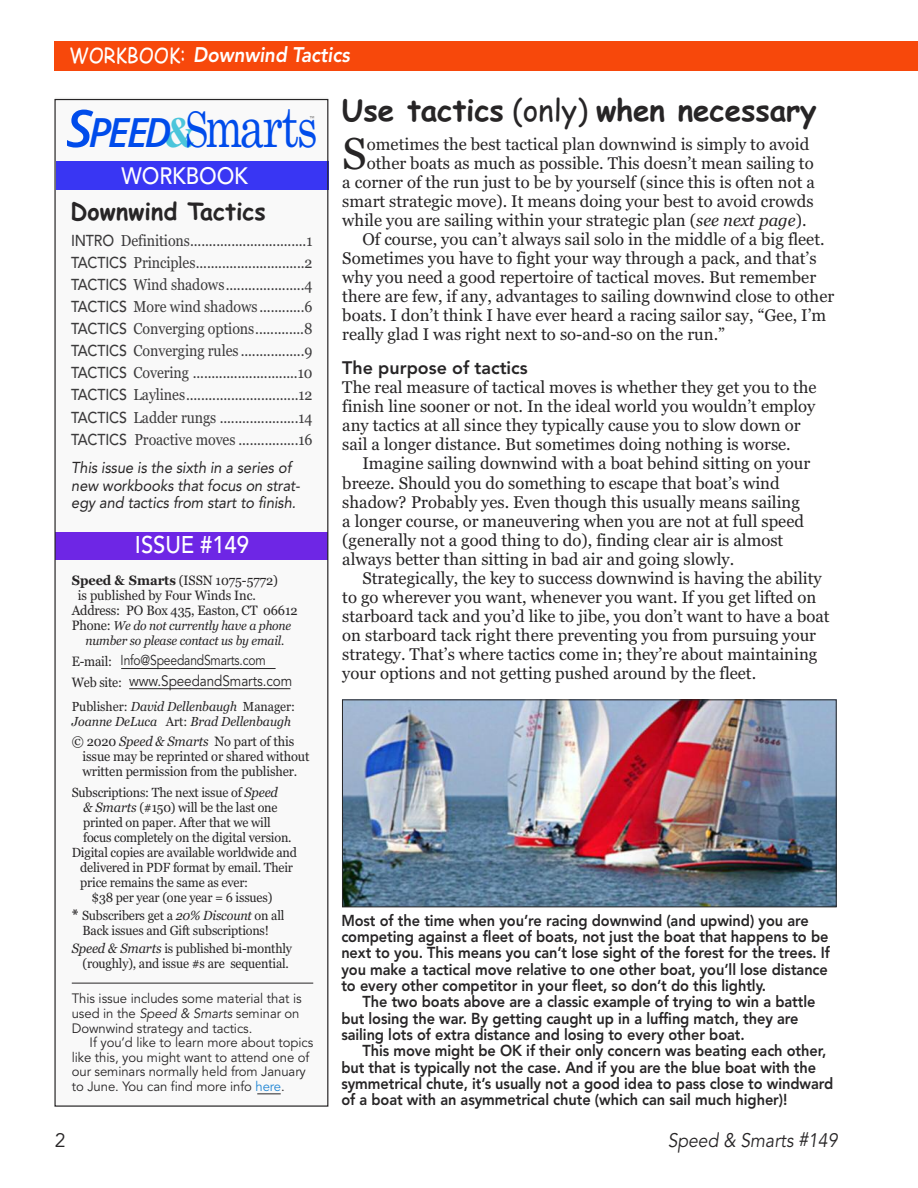
<style>
.page{position:relative;width:918px;height:1188px;background:#fff}
.page>*{position:absolute;margin:0;border:0;box-sizing:border-box;transform-origin:0 0}
.t1{font:58.65px "Century Schoolbook";letter-spacing:-.045em;color:#004ceb;scale:.73 1}
.t2{font:44.4px "Georgia";color:#272526}
.t3{font:italic 600 40.35px "Open Sans";color:#004ceb}
.t4{font:700 30px "Comic Sans MS";letter-spacing:-.005em;color:#272526}
.t5{font:700 24px "Comic Sans MS";color:#272526}
.t6{font:500 24px "Avenir";letter-spacing:-.005em;color:#fff;scale:.92 1}
.t7{font:500 23.55px "Avenir";letter-spacing:-.005em;color:#fff;scale:.9 1}
.t8{font:italic 800 21px "Avenir";letter-spacing:-.005em;color:#fff;scale:.9 1}
.t9{font:italic 19.5px "Avenir";color:#272526;scale:.9 1}
.t10{font:19.5px "Avenir";color:#272526}
.t11{font:800 18px "Avenir";color:#272526}
.t12{font:16.8px/19px "Georgia";color:#272526}
.t13{font:800 15.75px/16.4px "Avenir";letter-spacing:-.005em;color:#272526;scale:.92 1}
.t14{font:15.75px/22.2px "Georgia";letter-spacing:-.005em;color:#3c3b3c;text-align:justify;scale:.9 1}
.t15{font:italic 15.75px/17.2px "Avenir";letter-spacing:-.005em;color:#272526;scale:.93 1}
.t16{font:15px "Avenir";letter-spacing:-.005em;color:#272526;scale:.9 1}
.t17{font:14.25px "Avenir";letter-spacing:-.015em;color:#272526;scale:.85 1}
.t18{font:13.5px/14.5px "Avenir";letter-spacing:-.005em;color:#272526}
.t19{font:13.5px/15px "Georgia";letter-spacing:-.01em;color:#272526;scale:.95 1}
.t20{font:13.5px/21px "Georgia";letter-spacing:-.01em;color:#272526;scale:.93 1}
.t21{font:13.2px/15px "Georgia";letter-spacing:-.015em;color:#272526;text-align:center;scale:.95 1}
.t22{font:italic 13.05px/15px "Georgia";letter-spacing:-.005em;color:#272526;scale:.95 1}
.t23{font:italic 12.75px/15px "Georgia";letter-spacing:-.015em;color:#272526;text-align:center;scale:.95 1}
.t24{font:300 5.55px "Avenir";color:#525152;scale:.9 1}
.s1{font-family:"Comic Sans MS";font-weight:400;font-style:normal}
.s2{font-size:48.9px}
.s3{font-size:51.75px}
.s4{font-family:"Times";font-weight:700;font-style:normal;font-size:42.3px;color:#4bc5db}
.s5{font-family:"Avenir";font-weight:500}
.s6{font-weight:700}
.s7{font-style:normal;font-size:13.5px}
.s8{font-style:normal}
.s9{font-style:italic}
.s10{font-style:italic;font-size:13.5px}
.s11{font-weight:700;font-size:15px}
.s12{color:#2186d4}
.s13{font-weight:400}
</style>
<div class="page">
<div style="left:55px;top:97px;width:273px;height:1009px;background:#f9f9f9"></div>
<div style="left:56px;top:161px;width:272px;height:28px;background:#3936f3"></div>
<div style="left:54px;top:41px;width:864px;height:30px;background:#f7480b"></div>
<div style="left:55px;top:532px;width:273px;height:28px;background:#6e26e5"></div>
<hr style="left:129px;top:688px;width:161px;height:1px;background:#272526">
<hr style="left:121px;top:668px;width:155px;height:1px;background:#272526">
<hr style="left:72px;top:983px;width:241px;height:1px;background:#272526">
<svg style="left:257px;top:1093px;width:24px;height:1px"></svg>
<img style="left:344px;top:701px;width:491px;height:204px">
<div style="left:342px;top:699px;width:495px;height:208px;border:1px solid #272526"></div>
<p class="t8" style="left:69px;top:42px;width:313px"><span class="s1">WORKBOOK:</span> Downwind Tactics</p>
<h1 class="t1" style="left:185px;top:92px;width:184px"><span class="s2">S</span>marts</h1>
<h3 class="t3" style="left:66px;top:110px;width:131px"><span class="s3">S</span>PEED<span class="s4">&amp;</span></h3>
<p class="t24" style="left:309px;top:115px;width:7px">™</p>
<h3 class="t7" style="left:122px;top:155px;width:142px">WORKBOOK</h3>
<h3 class="t5" style="left:71px;top:197px;width:197px">Downwind Tactics</h3>
<p class="t14" style="left:71px;top:229px;width:270px"><span class="s5">INTRO</span> Definitions...............................1<br><span class="s5">TACTICS</span> Principles.............................2<br><span class="s5">TACTICS</span> Wind shadows.....................4<br><span class="s5">TACTICS</span> More wind shadows ............6<br><span class="s5">TACTICS</span> Converging options.............8<br><span class="s5">TACTICS</span> Converging rules .................9<br><span class="s5">TACTICS</span> Covering ............................10<br><span class="s5">TACTICS</span> Laylines..............................12<br><span class="s5">TACTICS</span> Ladder rungs .....................14<br><span class="s5">TACTICS</span> Proactive moves ................16</p>
<p class="t15" style="left:71px;top:459px;width:247px">This issue is the sixth in a series of new workbooks that focus on strat&shy;egy and tactics from start to finish.</p>
<h3 class="t6" style="left:135px;top:524px;width:125px">ISSUE #149</h3>
<p class="t19" style="left:72px;top:573px;width:219px"><span class="s6">Speed &amp; Smarts</span> (ISSN 1075-5772)</p>
<p class="t19" style="left:78px;top:588px;width:189px">is published by Four Winds Inc.</p>
<p class="t19" style="left:72px;top:603px;width:239px">Address: PO Box 435, Easton, CT 06612</p>
<p class="t23" style="left:72px;top:618px;width:233px"><span class="s7">Phone:</span> We do not currently have a phone number so please contact us by email.</p>
<p class="t20" style="left:72px;top:651px;width:56px">E-mail:<br>Web site:</p>
<p class="t22" style="left:72px;top:699px;width:237px"><span class="s8">Publisher:</span> David Dellenbaugh <span class="s8">Manager:<br></span>Joanne DeLuca <span class="s8">Art:</span> Brad Dellenbaugh</p>
<p class="t19" style="left:83px;top:733px;width:241px;text-indent:-11px">© 2020 <span class="s9">Speed &amp; Smarts</span> No part of this issue may be reprinted or shared without written permission from the publisher.</p>
<p class="t21" style="left:72px;top:785px;width:219px">Subscriptions: The next issue of <span class="s10">Speed</span></p>
<p class="t21" style="left:84px;top:800px;width:206px"><span class="s10">&amp; Smarts</span> (#150) will be the last one</p>
<p class="t21" style="left:83px;top:815px;width:199px">printed on paper. After that we will</p>
<p class="t21" style="left:83px;top:830px;width:221px">focus completely on the digital version.</p>
<p class="t21" style="left:72px;top:845px;width:239px">Digital copies are available worldwide and</p>
<p class="t21" style="left:80px;top:860px;width:225px">delivered in PDF format by email. Their</p>
<p class="t21" style="left:80px;top:875px;width:178px">price remains the same as ever:</p>
<p class="t21" style="left:92px;top:890px;width:192px">$38 per year (one year = 6 issues)</p>
<p class="t21" style="left:72px;top:908px;width:225px"><span class="s11">*</span> Subscribers get a <span class="s9">20% Discount</span> on all<br>Back issues and Gift subscriptions!</p>
<p class="t21" style="left:72px;top:941px;width:233px"><span class="s10">Speed &amp; Smarts</span> is published bi-monthly (roughly), and issue #s are sequential.</p>
<p class="t17" style="left:121px;top:652px;width:172px">Info@SpeedandSmarts.com</p>
<p class="t16" style="left:129px;top:672px;width:183px">www.SpeedandSmarts.com</p>
<p class="t18" style="left:72px;top:992px;width:231px">This issue includes some material that is used in the <span class="s9">Speed &amp; Smarts</span> seminar on<br>Downwind strategy and tactics.</p>
<p class="t18" style="left:72px;top:1036px;width:243px;text-indent:18px">If you’d like to learn more about topics like this, you might want to attend one of our seminars normally held from January to June. You can find more info <span class="s12">here</span>.</p>
<h3 class="t4" style="left:342px;top:94px;width:476px">Use tactics <span class="s13">(only)</span> when necessary</h3>
<h2 class="t2" style="left:342px;top:127px;width:26px">S</h2>
<p class="t12" style="left:367px;top:134px;width:444px">ometimes the best tactical plan downwind is simply to avoid</p>
<p class="t12" style="left:367px;top:153px;width:448px">other boats as much as possible. This doesn’t mean sailing to</p>
<p class="t12" style="left:342px;top:172px;width:474px">a corner of the run just to be by yourself (since this is often not a</p>
<p class="t12" style="left:342px;top:192px;width:473px">smart strategic move). It means doing your best to avoid crowds</p>
<p class="t12" style="left:342px;top:211px;width:466px">while you are sailing within your strategic plan (<span class="s9">see next page</span>).</p>
<p class="t12" style="left:362px;top:230px;width:464px">Of course, you can’t always sail solo in the middle of a big fleet.</p>
<p class="t12" style="left:342px;top:249px;width:476px">Sometimes you have to fight your way through a pack, and that’s</p>
<p class="t12" style="left:342px;top:268px;width:475px">why you need a good repertoire of tactical moves. But remember</p>
<p class="t12" style="left:342px;top:287px;width:493px">there are few, if any, advantages to sailing downwind close to other</p>
<p class="t12" style="left:342px;top:306px;width:486px">boats. I don’t think I have ever heard a racing sailor say, “Gee, I’m</p>
<p class="t12" style="left:342px;top:325px;width:384px">really glad I was right next to so-and-so on the run.”</p>
<p class="t11" style="left:342px;top:354px;width:187px">The purpose of tactics</p>
<p class="t12" style="left:342px;top:378px;width:476px">The real measure of tactical moves is whether they get you to the finish line sooner or not. In the ideal world you wouldn’t employ any tactics at all since they typically cause you to slow down or sail a longer distance. But sometimes doing nothing is worse.</p>
<p class="t12" style="left:342px;top:454px;width:470px;text-indent:20px">Imagine sailing downwind with a boat behind sitting on your breeze. Should you do something to escape that boat’s wind shadow? Probably yes. Even though this usually means sailing a longer course, or maneuvering when you are not at full speed (generally not a good thing to do), finding clear air is almost always better than sitting in bad air and going slowly.</p>
<p class="t12" style="left:342px;top:568px;width:489px;text-indent:20px">Strategically, the key to success downwind is having the ability to go wherever you want, whenever you want. If you get lifted on starboard tack and you’d like to jibe, you don’t want to have a boat on starboard tack right there preventing you from pursuing your strategy. That’s where tactics come in; they’re about maintaining your options and not getting pushed around by the fleet.</p>
<p class="t13" style="left:341px;top:912px;width:533px">Most of the time when you’re racing downwind (and upwind) you are competing against a fleet of boats, not just the boat that happens to be next to you. This means you can’t lose sight of the forest for the trees. If you make a tactical move relative to one other boat, you’ll lose distance to every other competitor in your fleet, so don’t do this lightly.</p>
<p class="t13" style="left:341px;top:994px;width:517px;text-indent:21px">The two boats above are a classic example of trying to win a battle but losing the war. By getting caught up in a luffing match, they are sailing lots of extra distance and losing to every other boat.</p>
<p class="t13" style="left:341px;top:1043px;width:536px;text-indent:21px">This move might be OK if their only concern was beating each other, but that is typically not the case. And if you are the blue boat with the symmetrical chute, it’s usually not a good idea to pass close to windward of a boat with an asymmetrical chute (which can sail much higher)!</p>
<p class="t10" style="left:55px;top:1129px;width:12px">2</p>
<p class="t9" style="left:668px;top:1129px;width:190px">Speed &amp; Smarts #149</p>
</div>
